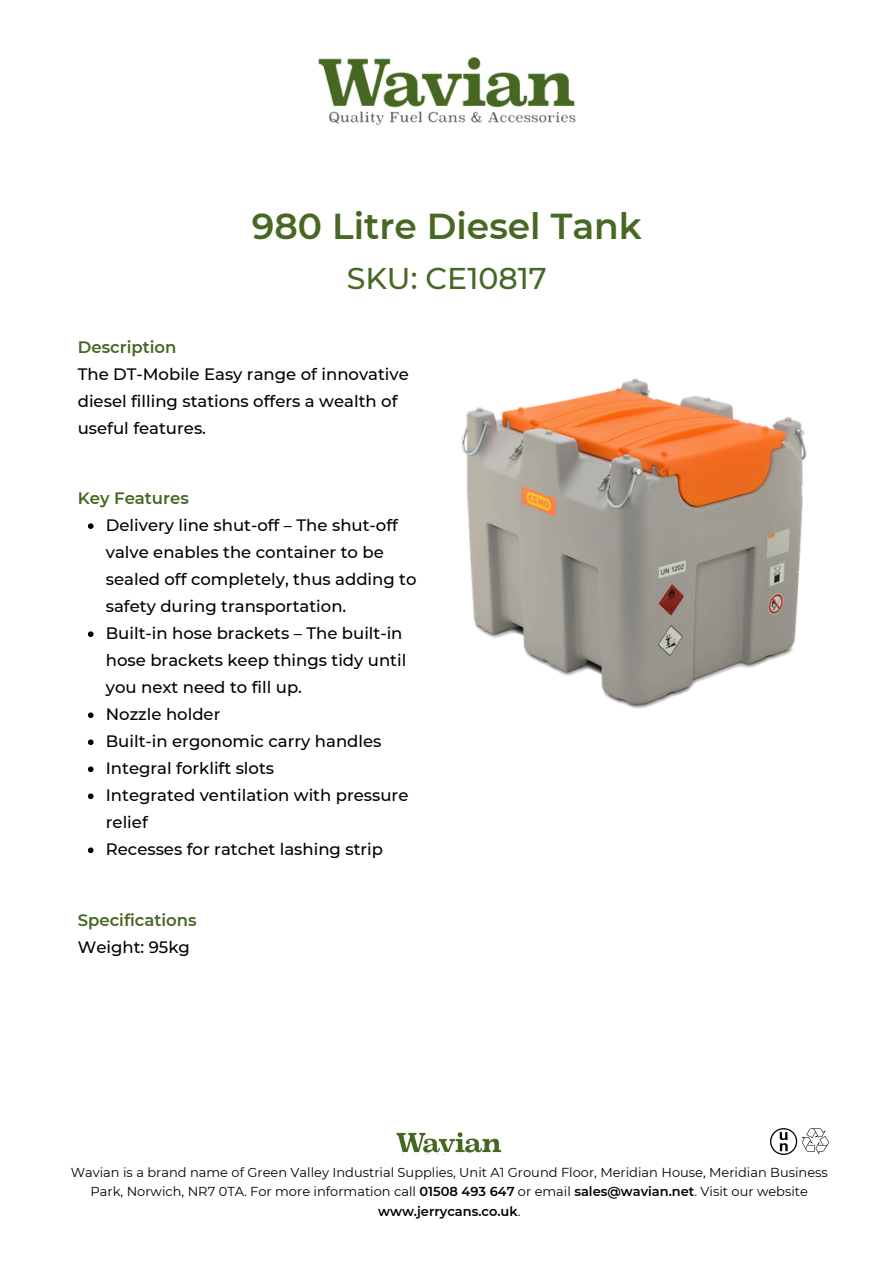
<style>
.page{position:relative;width:894px;height:1264px;background:#fff}
.page>*{position:absolute;margin:0;border:0;box-sizing:border-box;transform-origin:0 0}
.t1{font:600 36px "Montserrat";color:#466823}
.t2{font:500 30px "Montserrat";color:#466823}
.t3{font:500 16.5px/27px "Montserrat";color:#000}
.t4{font:600 16.5px/27px "Montserrat";color:#466823}
.t5{font:12.9px/19.5px "Montserrat";color:#000;text-align:center}
.s1{font-weight:600;color:#466823}
.s2{font-weight:500;color:#000}
.s3{font-weight:600}
</style>
<div class="page">
<img style="left:440px;top:338px;width:387px;height:411px;border-radius:23px">
<img style="left:318px;top:57px;width:258px;height:69px">
<img style="left:770px;top:1128px;width:27px;height:26px">
<img style="left:801px;top:1128px;width:26px;height:26px">
<img style="left:396px;top:1132px;width:106px;height:21px">
<svg style="left:88px;top:523px;width:5px;height:6px"></svg>
<svg style="left:88px;top:631px;width:5px;height:6px"></svg>
<svg style="left:88px;top:712px;width:5px;height:6px"></svg>
<svg style="left:88px;top:739px;width:5px;height:6px"></svg>
<svg style="left:88px;top:766px;width:5px;height:6px"></svg>
<svg style="left:88px;top:793px;width:5px;height:6px"></svg>
<svg style="left:88px;top:847px;width:5px;height:6px"></svg>
<h1 class="t1" style="left:252px;top:204px;width:391px">980 Litre Diesel Tank</h1>
<h2 class="t2" style="left:346px;top:260px;width:201px">SKU: CE10817</h2>
<h3 class="t3" style="left:78px;top:333px;width:332px"><span class="s1">Description<br></span>The DT-Mobile Easy range of innovative diesel filling stations offers a wealth of useful features.</h3>
<p class="t4" style="left:78px;top:485px;width:113px">Key Features</p>
<p class="t3" style="left:106px;top:512px;width:312px">Delivery line shut-off – The shut-off valve enables the container to be sealed off completely, thus adding to safety during transportation.</p>
<p class="t3" style="left:106px;top:620px;width:302px">Built-in hose brackets – The built-in hose brackets keep things tidy until you next need to fill up.</p>
<p class="t3" style="left:106px;top:701px;width:116px">Nozzle holder</p>
<p class="t3" style="left:106px;top:728px;width:277px">Built-in ergonomic carry handles</p>
<p class="t3" style="left:106px;top:755px;width:170px">Integral forklift slots</p>
<p class="t3" style="left:106px;top:782px;width:304px">Integrated ventilation with pressure relief</p>
<p class="t3" style="left:106px;top:836px;width:279px">Recesses for ratchet lashing strip</p>
<h3 class="t4" style="left:78px;top:906px;width:120px">Specifications<br><span class="s2">Weight: 95kg</span></h3>
<h3 class="t5" style="left:71px;top:1162px;width:758px">Wavian is a brand name of Green Valley Industrial Supplies, Unit A1 Ground Floor, Meridian House, Meridian Business<br>Park, Norwich, NR7 0TA. For more information call <span class="s3">01508 493 647</span> or email <span class="s3">sales@wavian.net</span>. Visit our website <span class="s3">www.jerrycans.co.uk</span>.</h3>
</div>
